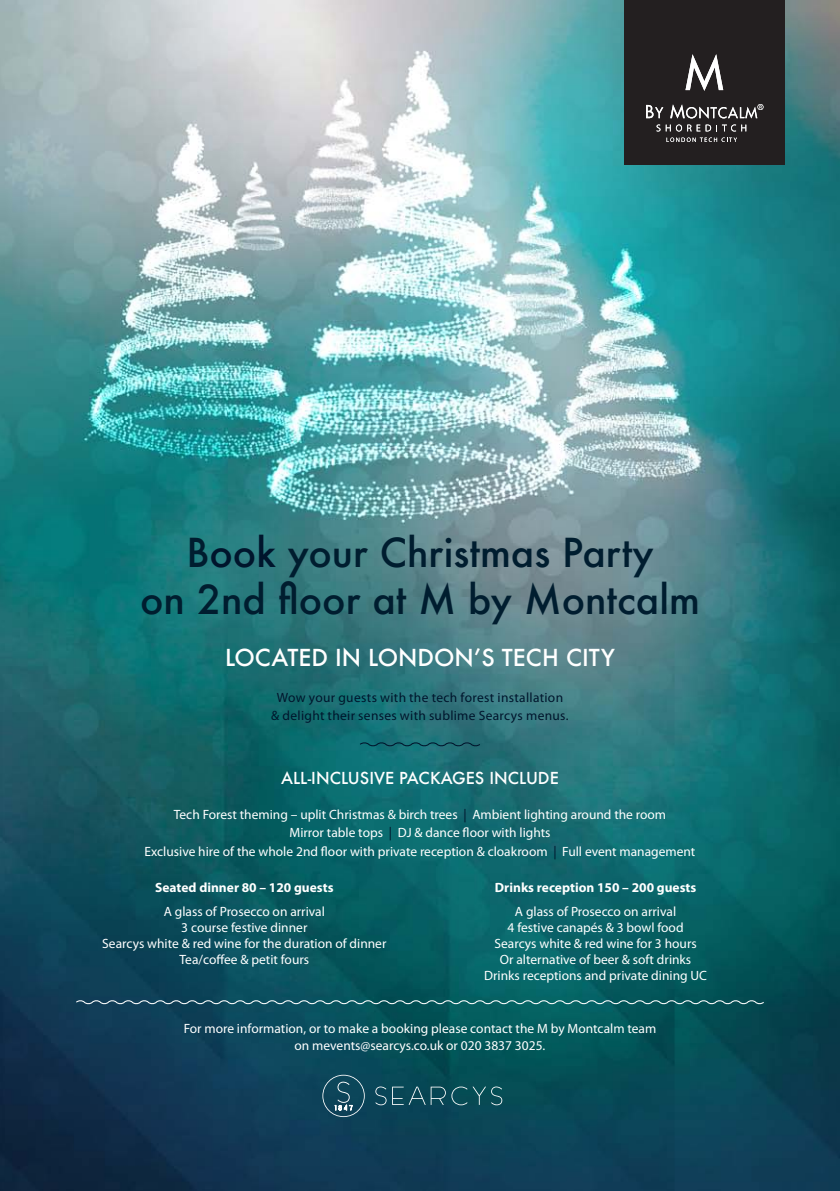
<style>
.page{position:relative;width:840px;height:1191px;background:#fff}
.page>*{position:absolute;margin:0;border:0;box-sizing:border-box;transform-origin:0 0}
.t1{font:500 39px/46.8px "Futura";color:#001d2f;text-align:center}
.t2{font:500 22.8px "Futura";color:#fff}
.t3{font:500 16.2px "Futura";color:#fff}
.t4{font:13.4px/16.2px "Myriad Pro";color:#fff;text-align:center}
.Paragraph_Style_2{font:13.4px/17.4px "Myriad Pro";letter-spacing:.025em;color:#00152c;text-align:center}
.t5{font:700 13.4px "Myriad Pro";color:#fff}
.s1{color:#00152c}
</style>
<div class="page">
<img style="left:0;top:0;width:839px;height:1191px">
<div style="left:624px;top:0;width:160px;height:164px;background:#231f20"></div>
<svg style="left:646px;top:104px;width:117px;height:27px"></svg>
<svg style="left:666px;top:138px;width:70px;height:4px"></svg>
<svg style="left:685px;top:54px;width:37px;height:37px"></svg>
<svg style="left:358px;top:741px;width:123px;height:7px"></svg>
<svg style="left:75px;top:998px;width:689px;height:7px;background:#2f6d75"></svg>
<svg style="left:375px;top:1086px;width:127px;height:19px;background:#225c67"></svg>
<svg style="left:322px;top:1074px;width:42px;height:43px;background:#27596c"></svg>
<p class="t1" style="left:140px;top:529px;width:561px">B<span class="s1">ook</span> your Christmas Party<br>on 2nd floor at M by Montcalm</p>
<p class="t2" style="left:225px;top:641px;width:391px">LOCATED IN LONDON’S TECH CITY</p>
<p class="Paragraph_Style_2" style="left:271px;top:688px;width:299px">Wow your guests with the tech forest installation &amp; delight their senses with sublime Searcys menus.</p>
<p class="t3" style="left:281px;top:767px;width:279px">ALL-INCLUSIVE PACKAGES INCLUDE</p>
<p class="t4" style="left:174px;top:805px;width:493px">Tech Forest theming – uplit Christmas &amp; birch trees <span class="s1">|</span> Ambient lighting around the room</p>
<p class="t4" style="left:289px;top:824px;width:262px">Mirror table tops <span class="s1">|</span> DJ &amp; dance floor with lights</p>
<p class="t4" style="left:144px;top:843px;width:552px">Exclusive hire of the whole 2nd floor with private reception &amp; cloakroom <span class="s1">|</span> Full event management</p>
<p class="t5" style="left:155px;top:878px;width:180px">Seated dinner 80 – 120 guests</p>
<p class="t4" style="left:164px;top:902px;width:163px">A glass of Prosecco on arrival</p>
<p class="t4" style="left:181px;top:919px;width:127px">3 course festive dinner</p>
<p class="t4" style="left:102px;top:935px;width:285px">Searcys white &amp; red wine for the duration of dinner</p>
<p class="t4" style="left:179px;top:951px;width:131px">Tea/coffee &amp; petit fours</p>
<p class="t5" style="left:494px;top:878px;width:203px">Drinks reception 150 – 200 guests</p>
<p class="t4" style="left:514px;top:902px;width:163px">A glass of Prosecco on arrival</p>
<p class="t4" style="left:507px;top:919px;width:177px">4 festive canapés &amp; 3 bowl food</p>
<p class="t4" style="left:494px;top:935px;width:204px">Searcys white &amp; red wine for 3 hours</p>
<p class="t4" style="left:499px;top:951px;width:193px">Or alternative of beer &amp; soft drinks</p>
<p class="t4" style="left:484px;top:967px;width:224px">Drinks receptions and private dining UC</p>
<p class="t4" style="left:183px;top:1020px;width:474px">For more information, or to make a booking please contact the M by Montcalm team on mevents@searcys.co.uk or 020 3837 3025.</p>
</div>
